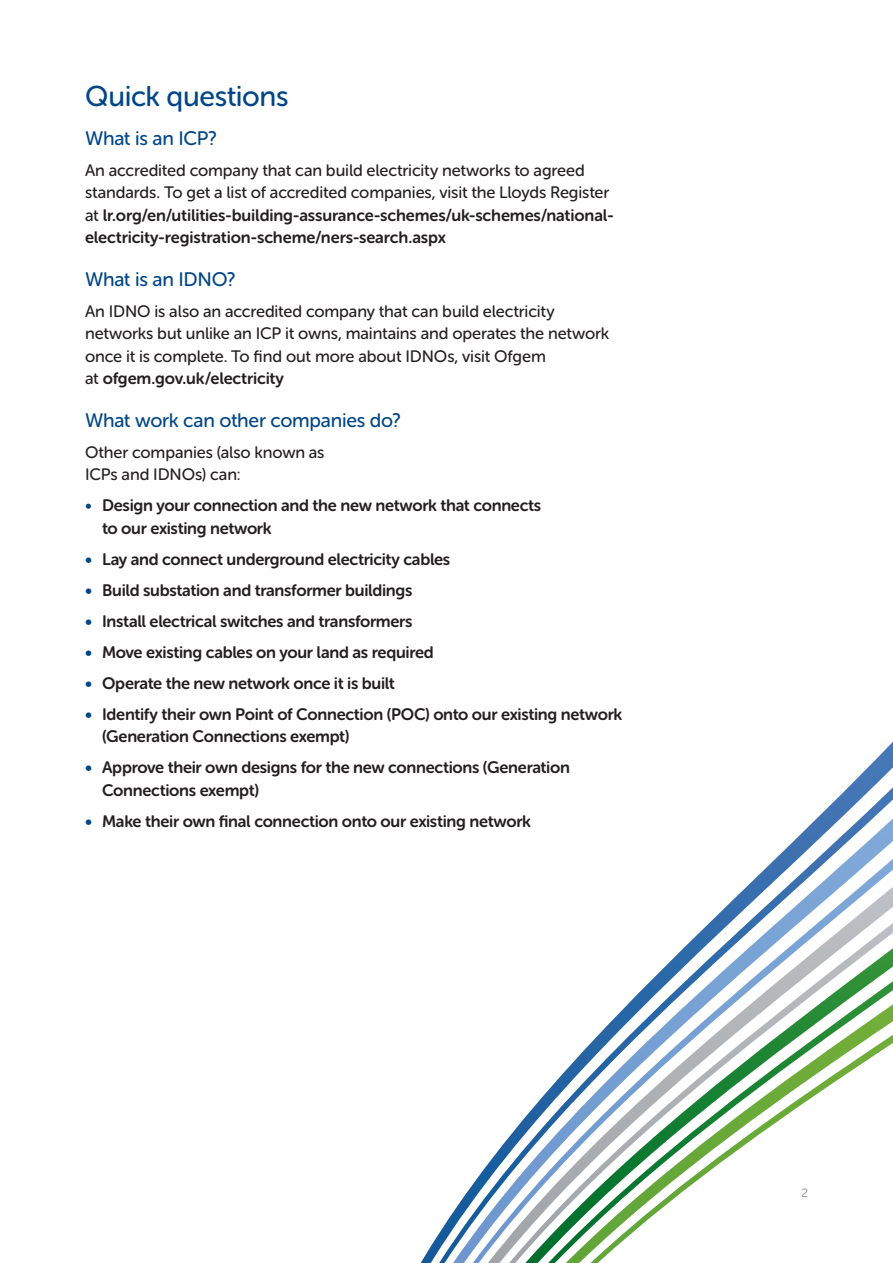
<style>
.page{position:relative;width:893px;height:1263px;background:#fff}
.page>*{position:absolute;margin:0;border:0;box-sizing:border-box;transform-origin:0 0}
.t1{font:28.5px "Museo Sans Rounded 500";letter-spacing:-.015em;color:#004687}
.t2{font:19.5px "Museo Sans Rounded 500";letter-spacing:-.01em;color:#004687}
.t3{font:16.5px/22.5px "Museo Sans Rounded 700";letter-spacing:-.015em;color:#231f20}
.t4{font:16.5px/22.5px "Museo Sans Rounded 500";letter-spacing:-.01em;color:#231f20}
.t5{font:12px "Museo Sans Rounded 300";color:#868a8e}
.s1{font-family:"Museo Sans Rounded 500"}
.s2{font-family:"Museo Sans Rounded 500";color:#004687}
.s3{color:#004687}
</style>
<div class="page">
<svg style="left:421px;top:742px;width:472px;height:521px"></svg>
<svg style="left:439px;top:787px;width:454px;height:476px"></svg>
<h1 class="t1" style="left:85px;top:81px;width:205px">Quick questions</h1>
<p class="t2" style="left:85px;top:127px;width:133px">What is an ICP?</p>
<p class="t4" style="left:85px;top:159px;width:526px">An accredited company that can build electricity networks to agreed standards. To get a list of accredited companies, visit the Lloyds Register</p>
<p class="t3" style="left:85px;top:204px;width:530px"><span class="s1">at</span> lr.org/en/utilities-building-assurance-schemes/uk-schemes/national&shy;electricity-registration-scheme/ners-search.aspx</p>
<p class="t2" style="left:85px;top:268px;width:152px">What is an IDNO?</p>
<p class="t4" style="left:85px;top:300px;width:526px">An IDNO is also an accredited company that can build electricity networks but unlike an ICP it owns, maintains and operates the network once it is complete. To find out more about IDNOs, visit Ofgem</p>
<p class="t3" style="left:85px;top:367px;width:201px"><span class="s1">at</span> ofgem.gov.uk/electricity</p>
<p class="t2" style="left:85px;top:409px;width:318px">What work can other companies do?</p>
<p class="t4" style="left:85px;top:441px;width:241px">Other companies (also known as<br>ICPs and IDNOs) can:</p>
<p class="t3" style="left:102px;top:494px;width:441px;text-indent:-17px"><span class="s2">•</span> Design your connection and the new network that connects to our existing network</p>
<p class="t3" style="left:85px;top:548px;width:367px"><span class="s3">•</span> Lay and connect underground electricity cables</p>
<p class="t3" style="left:85px;top:579px;width:329px"><span class="s3">•</span> Build substation and transformer buildings</p>
<p class="t3" style="left:85px;top:610px;width:329px"><span class="s3">•</span> Install electrical switches and transformers</p>
<p class="t3" style="left:85px;top:641px;width:350px"><span class="s3">•</span> Move existing cables on your land as required</p>
<p class="t3" style="left:85px;top:672px;width:311px"><span class="s3">•</span> Operate the new network once it is built</p>
<p class="t3" style="left:102px;top:703px;width:522px;text-indent:-17px"><span class="s3">•</span> Identify their own Point of Connection (POC) onto our existing network (Generation Connections exempt)</p>
<p class="t3" style="left:102px;top:756px;width:469px;text-indent:-17px"><span class="s3">•</span> Approve their own designs for the new connections (Generation<br>Connections exempt)</p>
<p class="t3" style="left:85px;top:810px;width:447px"><span class="s3">•</span> Make their own final connection onto our existing network</p>
<p class="t5" style="left:801px;top:1186px;width:8px">2</p>
</div>
